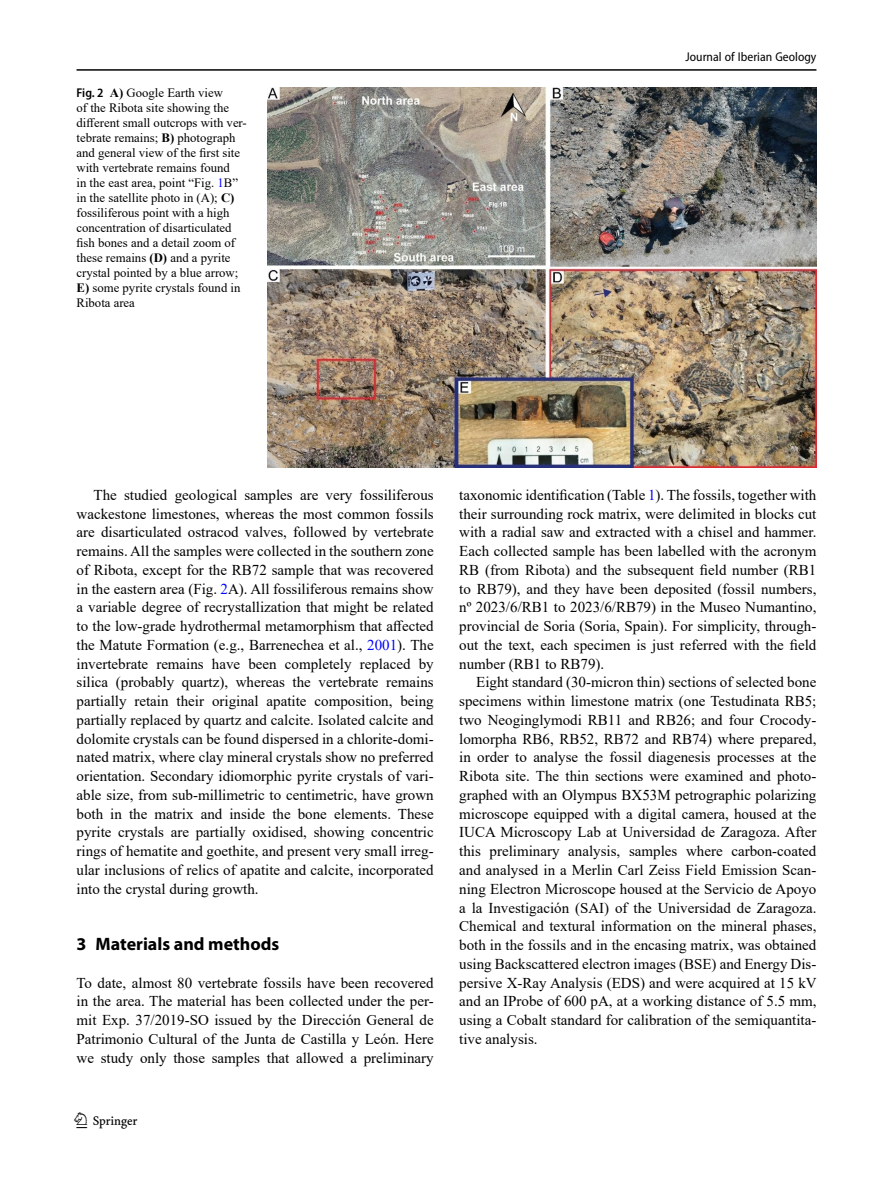
<style>
.page{position:relative;width:893px;height:1187px;background:#fff}
.page>*{position:absolute;margin:0;border:0;box-sizing:border-box;transform-origin:0 0}
.t1{font:22.5px "Springnew";color:#000}
.Head_1{font:700 18px "Myriad Pro";color:#000}
.Body_Text_Indent{font:15px/18.8px "Times New Roman";color:#000;text-align:justify}
.Body_Text{font:15px/18.8px "Times New Roman";color:#000;text-align:justify}
.Figure_Caption_Side{font:12.75px/15px "Times New Roman";color:#000}
.t2{font:semi-condensed 12.75px "Myriad Pro";color:#000}
.s1{font-family:"Myriad Pro";font-weight:600;font-stretch:semi-condensed}
.s2{font-weight:700}
.s3{color:#00f}
</style>
<div class="page">
<hr style="left:77px;top:69px;width:739px;height:2px;background:#000">
<img style="left:268px;top:87px;width:548px;height:381px">
<p class="Figure_Caption_Side" style="left:77px;top:84px;width:172px"><span class="s1">Fig. 2</span> <span class="s2">A)</span> Google Earth view<br>of the Ribota site showing the different small outcrops with ver&shy;tebrate remains; <span class="s2">B)</span> photograph and general view of the first site with vertebrate remains found<br>in the east area, point “Fig. <span class="s3">1</span>B” in the satellite photo in (A); <span class="s2">C) </span>fossiliferous point with a high concentration of disarticulated fish bones and a detail zoom of these remains <span class="s2">(D)</span> and a pyrite crystal pointed by a blue arrow;<br><span class="s2">E)</span> some pyrite crystals found in<br>Ribota area</p>
<p class="t2" style="left:686px;top:49px;width:132px">Journal of Iberian Geology</p>
<p class="Body_Text_Indent" style="left:77px;top:485px;width:359px;text-indent:17px">The studied geological samples are very fossiliferous wackestone limestones, whereas the most common fossils are disarticulated ostracod valves, followed by vertebrate remains. All the samples were collected in the southern zone of Ribota, except for the RB72 sample that was recovered in the eastern area (Fig. <span class="s3">2</span>A). All fossiliferous remains show a variable degree of recrystallization that might be related to the low-grade hydrothermal metamorphism that affected the Matute Formation (e.g., Barrenechea et al., <span class="s3">2001</span>). The invertebrate remains have been completely replaced by silica (probably quartz), whereas the vertebrate remains partially retain their original apatite composition, being partially replaced by quartz and calcite. Isolated calcite and dolomite crystals can be found dispersed in a chlorite-domi&shy;nated matrix, where clay mineral crystals show no preferred orientation. Secondary idiomorphic pyrite crystals of vari&shy;able size, from sub-millimetric to centimetric, have grown both in the matrix and inside the bone elements. These pyrite crystals are partially oxidised, showing concentric rings of hematite and goethite, and present very small irreg&shy;ular inclusions of relics of apatite and calcite, incorporated into the crystal during growth.</p>
<p class="Head_1" style="left:77px;top:932px;width:204px">3 Materials and methods</p>
<p class="Body_Text" style="left:77px;top:972px;width:359px">To date, almost 80 vertebrate fossils have been recovered in the area. The material has been collected under the per&shy;mit Exp. 37/2019-SO issued by the Dirección General de Patrimonio Cultural of the Junta de Castilla y León. Here we study only those samples that allowed a preliminary</p>
<h1 class="t1" style="left:77px;top:1107px;width:63px">1 3</h1>
<p class="Body_Text" style="left:459px;top:485px;width:359px">taxonomic identification (Table <span class="s3">1</span>). The fossils, together with their surrounding rock matrix, were delimited in blocks cut with a radial saw and extracted with a chisel and hammer.<br>Each collected sample has been labelled with the acronym RB (from Ribota) and the subsequent field number (RB1 to RB79), and they have been deposited (fossil numbers, nº 2023/6/RB1 to 2023/6/RB79) in the Museo Numantino, provincial de Soria (Soria, Spain). For simplicity, through&shy;out the text, each specimen is just referred with the field number (RB1 to RB79).</p>
<p class="Body_Text_Indent" style="left:459px;top:672px;width:359px;text-indent:17px">Eight standard (30-micron thin) sections of selected bone specimens within limestone matrix (one Testudinata RB5; two Neoginglymodi RB11 and RB26; and four Crocody&shy;lomorpha RB6, RB52, RB72 and RB74) where prepared, in order to analyse the fossil diagenesis processes at the Ribota site. The thin sections were examined and photo&shy;graphed with an Olympus BX53M petrographic polarizing microscope equipped with a digital camera, housed at the IUCA Microscopy Lab at Universidad de Zaragoza. After this preliminary analysis, samples where carbon-coated and analysed in a Merlin Carl Zeiss Field Emission Scan&shy;ning Electron Microscope housed at the Servicio de Apoyo a la Investigación (SAI) of the Universidad de Zaragoza.<br>Chemical and textural information on the mineral phases, both in the fossils and in the encasing matrix, was obtained using Backscattered electron images (BSE) and Energy Dis&shy;persive X-Ray Analysis (EDS) and were acquired at 15 kV and an IProbe of 600 pA, at a working distance of 5.5 mm, using a Cobalt standard for calibration of the semiquantita&shy;tive analysis.</p>
</div>
